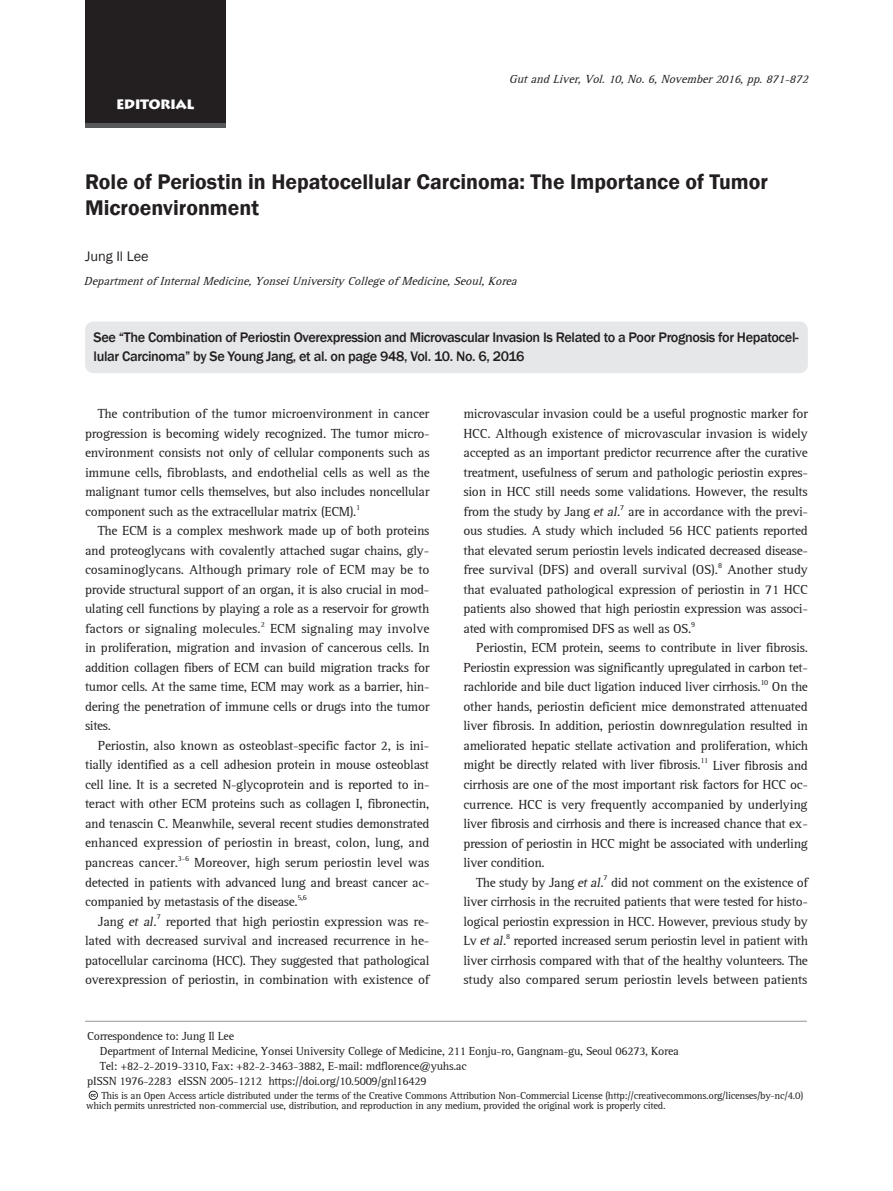
<style>
.page{position:relative;width:893px;height:1191px;background:#fff}
.page>*{position:absolute;margin:0;border:0;box-sizing:border-box;transform-origin:0 0}
.t1{font:600 21.75px/26.1px "Franklin Gothic";color:#231f20}
.t2{font:500 14.25px/19.5px "Franklin Gothic";letter-spacing:-.025em;color:#231f20}
.t3{font:14.25px "Franklin Gothic";color:#231f20}
.t4{font:13.5px/19.5px "Rotisser";letter-spacing:-.025em;color:#231f20;text-align:justify}
.t5{font:700 13.5px "Lithograph";letter-spacing:-.04em;color:#fff}
.t6{font:12px "Rotisser";letter-spacing:-.025em;color:#231f20}
.t7{font:italic 12px "Rotisser";color:#231f20}
.t8{font:10.5px/10.5px "Rotisser";letter-spacing:-.025em;color:#231f20}
.t9{font:7.8px "Rotisser";color:#231f20}
.s1{font-style:italic}
</style>
<div class="page">
<div style="left:85px;top:0;width:140px;height:128px;background:#57585a"></div>
<div style="left:85px;top:0;width:140px;height:123px;background:#231f20"></div>
<svg style="left:88px;top:1090px;width:10px;height:10px"></svg>
<hr style="left:85px;top:1021px;width:722px;height:1px;background:#939598">
<div style="left:85px;top:321px;width:723px;height:52px;background:#e6e7e9;border-radius:9px"></div>
<p class="t5" style="left:116px;top:96px;width:80px">EDITORIAL</p>
<p class="t7" style="left:509px;top:72px;width:305px">GutandLiver,Vol.10,No.6,November2016,pp.871-872</p>
<h1 class="t1" style="left:85px;top:169px;width:684px">Role of Periostin in Hepatocellular Carcinoma: The Importance of Tumor<br>Microenvironment</h1>
<p class="t3" style="left:85px;top:247px;width:65px">Jung Il Lee</p>
<p class="t7" style="left:84px;top:274px;width:438px">Departmentof InternalMedicine,YonseiUniversityCollegeof Medicine,Seoul,Korea</p>
<p class="t2" style="left:94px;top:327px;width:707px">See “The Combination of Periostin Overexpression and Microvascular Invasion Is Related to a Poor Prognosis for Hepatocel&shy;lular Carcinoma” by Se Young Jang, et al. on page 948, Vol. 10. No. 6, 2016</p>
<p class="t4" style="left:85px;top:404px;width:346px;text-indent:13px">The contribution of the tumor microenvironment in cancer progression is becoming widely recognized. The tumor micro&shy;environment consists not only of cellular components such as immune cells, fibroblasts, and endothelial cells as well as the malignant tumor cells themselves, but also includes noncellular component such as the extracellular matrix (ECM).</p>
<p class="t9" style="left:356px;top:502px;width:6px">1</p>
<p class="t4" style="left:85px;top:521px;width:346px;text-indent:13px">The ECM is a complex meshwork made up of both proteins and proteoglycans with covalently attached sugar chains, gly&shy;cosaminoglycans. Although primary role of ECM may be to provide structural support of an organ, it is also crucial in mod&shy;ulating cell functions by playing a role as a reservoir for growth factors or signaling molecules.</p>
<p class="t9" style="left:261px;top:619px;width:6px">2</p>
<p class="t4" style="left:85px;top:619px;width:346px;text-indent:185px">ECM signaling may involve in proliferation, migration and invasion of cancerous cells. In addition collagen fibers of ECM can build migration tracks for tumor cells. At the same time, ECM may work as a barrier, hin&shy;dering the penetration of immune cells or drugs into the tumor sites.</p>
<p class="t4" style="left:85px;top:736px;width:346px;text-indent:13px">Periostin, also known as osteoblast-specific factor 2, is ini&shy;tially identified as a cell adhesion protein in mouse osteoblast cell line. It is a secreted N-glycoprotein and is reported to in&shy;teract with other ECM proteins such as collagen I, fibronectin, and tenascin C. Meanwhile, several recent studies demonstrated enhanced expression of periostin in breast, colon, lung, and pancreas cancer.</p>
<p class="t9" style="left:178px;top:853px;width:13px">3-6</p>
<p class="t4" style="left:85px;top:853px;width:346px;text-indent:109px">Moreover, high serum periostin level was detected in patients with advanced lung and breast cancer ac&shy;companied by metastasis of the disease.</p>
<p class="t9" style="left:297px;top:892px;width:11px">5,6</p>
<p class="t4" style="left:98px;top:911px;width:61px">Jang <span class="s1">et al</span>.</p>
<p class="t9" style="left:157px;top:912px;width:6px">7</p>
<p class="t4" style="left:85px;top:911px;width:346px;text-indent:81px">reported that high periostin expression was re&shy;lated with decreased survival and increased recurrence in he&shy;patocellular carcinoma (HCC). They suggested that pathological overexpression of periostin, in combination with existence of</p>
<p class="t4" style="left:463px;top:404px;width:346px">microvascular invasion could be a useful prognostic marker for HCC. Although existence of microvascular invasion is widely accepted as an important predictor recurrence after the curative treatment, usefulness of serum and pathologic periostin expres&shy;sion in HCC still needs some validations. However, the results from the study by Jang <span class="s1">et al</span>.</p>
<p class="t9" style="left:620px;top:502px;width:6px">7</p>
<p class="t4" style="left:463px;top:502px;width:346px;text-indent:165px">are in accordance with the previ&shy;ous studies. A study which included 56 HCC patients reported that elevated serum periostin levels indicated decreased disease&shy;free survival (DFS) and overall survival (OS).</p>
<p class="t9" style="left:718px;top:561px;width:6px">8</p>
<p class="t4" style="left:463px;top:560px;width:346px;text-indent:264px">Another study that evaluated pathological expression of periostin in 71 HCC patients also showed that high periostin expression was associ&shy;ated with compromised DFS as well as OS.</p>
<p class="t9" style="left:691px;top:619px;width:6px">9</p>
<p class="t4" style="left:463px;top:638px;width:346px;text-indent:13px">Periostin, ECM protein, seems to contribute in liver fibrosis.<br>Periostin expression was significantly upregulated in carbon tet&shy;rachloride and bile duct ligation induced liver cirrhosis.</p>
<p class="t9" style="left:760px;top:678px;width:9px">10</p>
<p class="t4" style="left:463px;top:677px;width:346px;text-indent:308px">On the other hands, periostin deficient mice demonstrated attenuated liver fibrosis. In addition, periostin downregulation resulted in ameliorated hepatic stellate activation and proliferation, which might be directly related with liver fibrosis.</p>
<p class="t9" style="left:700px;top:756px;width:9px">11</p>
<p class="t4" style="left:713px;top:755px;width:97px">Liver fibrosis and</p>
<p class="t4" style="left:463px;top:775px;width:346px">cirrhosis are one of the most important risk factors for HCC oc-</p>
<p class="t4" style="left:463px;top:794px;width:346px">currence. HCC is very frequently accompanied by underlying</p>
<p class="t4" style="left:463px;top:814px;width:346px">liver fibrosis and cirrhosis and there is increased chance that ex-</p>
<p class="t4" style="left:463px;top:833px;width:346px">pression of periostin in HCC might be associated with underling</p>
<p class="t4" style="left:463px;top:853px;width:83px">liver condition.</p>
<p class="t4" style="left:476px;top:872px;width:129px">The study by Jang <span class="s1">etal</span>.</p>
<p class="t9" style="left:603px;top:873px;width:6px">7</p>
<p class="t4" style="left:463px;top:872px;width:346px;text-indent:148px">did not comment on the existence of liver cirrhosis in the recruited patients that were tested for histo&shy;logical periostin expression in HCC. However, previous study by L v <span class="s1">etal</span>.</p>
<p class="t9" style="left:506px;top:931px;width:6px">8</p>
<p class="t4" style="left:463px;top:931px;width:346px;text-indent:50px">reported increased serum periostin level in patient with liver cirrhosis compared with that of the healthy volunteers. The study also compared serum periostin levels between patients</p>
<p class="t6" style="left:87px;top:1029px;width:148px">Correspondence to: Jung Il Lee</p>
<p class="t6" style="left:100px;top:1044px;width:580px">Department of Internal Medicine, Yonsei University College of Medicine, 211 Eonju-ro, Gangnam-gu, Seoul 06273, Korea</p>
<p class="t6" style="left:100px;top:1059px;width:368px">Tel: +82-2-2019-3310, Fax: +82-2-3463-3882, E-mail: mdflorence@yuhs.ac</p>
<p class="t6" style="left:87px;top:1074px;width:341px">pISSN 1976-2283 eISSN 2005-1212 https://doi.org/10.5009/gnl16429</p>
<p class="t8" style="left:86px;top:1090px;width:718px;text-indent:15px">This is an Open Access article distributed under the terms of the Creative Commons Attribution Non-Commercial License (http://creativecommons.org/licenses/by-nc/4.0) which permits unrestricted non-commercial use, distribution, and reproduction in any medium, provided the original work is properly cited.</p>
</div>
